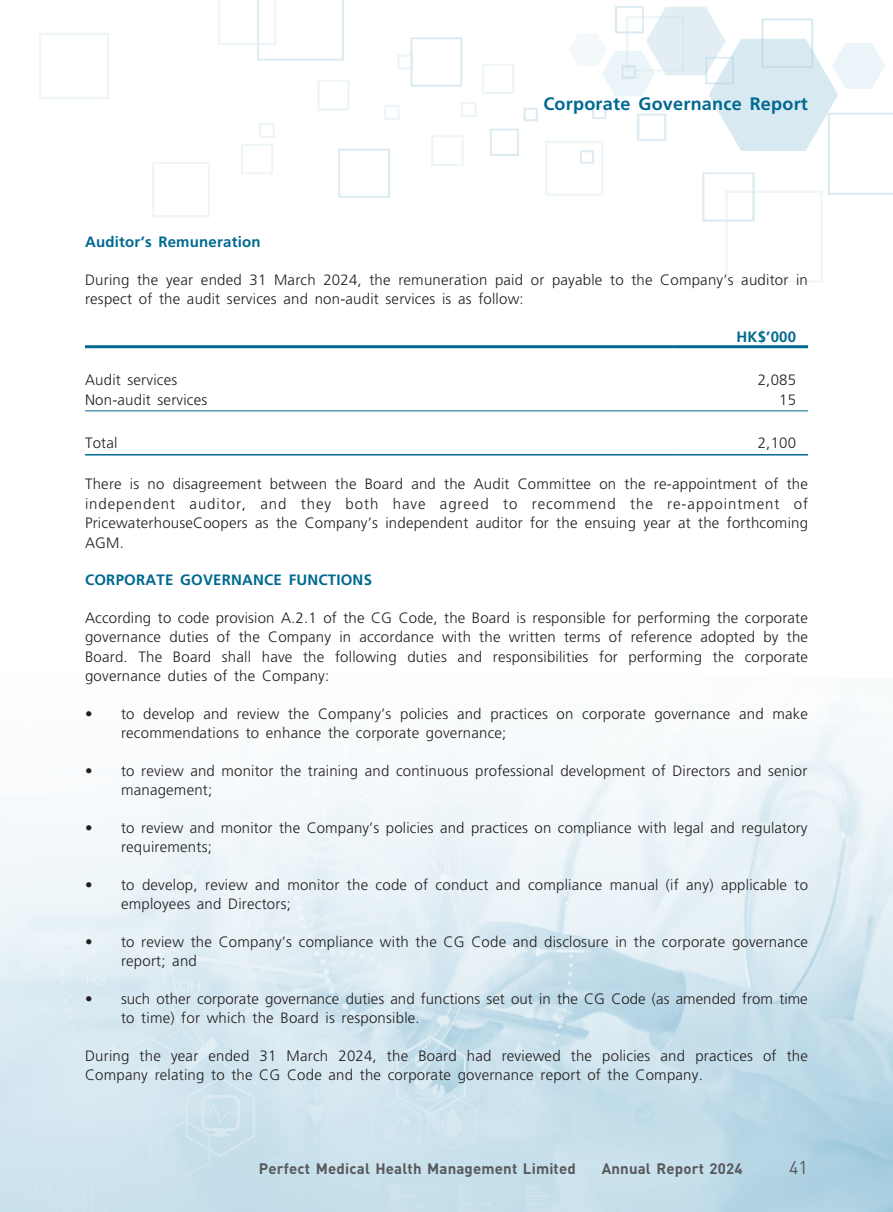
<style>
.page{position:relative;width:893px;height:1212px;background:#fff}
.page>*{position:absolute;margin:0;border:0;box-sizing:border-box;transform-origin:0 0}
.t1{font:700 18px "Frutiger LT Std";letter-spacing:.015em;color:#006991}
.t2{font:18px "DIN";color:#57585a}
._11_P0{font:300 15px/19.5px "Frutiger LT Std";letter-spacing:.015em;color:#231f20}
._07_IN0{font:300 15px/19.5px "Frutiger LT Std";letter-spacing:.015em;color:#231f20}
.t3{font:700 15px "DIN Pro";letter-spacing:.01em;color:#57585a}
._15_Table_Stub{font:300 15px "Frutiger LT Std";letter-spacing:.015em;color:#231f20}
._03_H1{font:700 15px "Frutiger LT Std";letter-spacing:.015em;color:#006991}
._04___H2{font:700 15px "Frutiger LT Std";letter-spacing:.015em;color:#006991}
._01_Body_Text{font:300 15px "Frutiger LT Std";letter-spacing:.015em;color:#231f20}
._01_Body_Text-2{font:700 15px "Frutiger LT Std";color:#006991}
</style>
<div class="page">
<img style="left:0;top:0;width:893px;height:1212px">
<hr style="left:85px;top:345px;width:588px;height:3px;background:#006991">
<hr style="left:673px;top:345px;width:135px;height:3px;background:#006991">
<hr style="left:85px;top:410px;width:588px;height:1px;background:#006991">
<hr style="left:673px;top:410px;width:135px;height:1px;background:#006991">
<hr style="left:85px;top:454px;width:588px;height:1px;background:#006991">
<hr style="left:673px;top:454px;width:135px;height:1px;background:#006991">
<p class="t1" style="left:543px;top:93px;width:266px">Corporate Governance Report</p>
<p class="_04___H2" style="left:85px;top:233px;width:177px">Auditor’s Remuneration</p>
<p class="_11_P0" style="left:85px;top:270px;width:724px">During the year ended 31 March 2024, the remuneration paid or payable to the Company’s auditor in respect of the audit services and non-audit services is as follow:</p>
<p class="_01_Body_Text-2" style="left:736px;top:328px;width:61px">HK$’000</p>
<p class="_15_Table_Stub" style="left:85px;top:372px;width:94px">Audit services</p>
<p class="_01_Body_Text" style="left:758px;top:372px;width:40px">2,085</p>
<p class="_15_Table_Stub" style="left:85px;top:391px;width:124px">Non-audit services</p>
<p class="_01_Body_Text" style="left:779px;top:391px;width:18px">15</p>
<p class="_15_Table_Stub" style="left:85px;top:435px;width:34px">Total</p>
<p class="_01_Body_Text" style="left:758px;top:435px;width:40px">2,100</p>
<p class="_11_P0" style="left:85px;top:474px;width:724px;text-align:justify">There is no disagreement between the Board and the Audit Committee on the re-appointment of the independent auditor, and they both have agreed to recommend the re-appointment of PricewaterhouseCoopers as the Company’s independent auditor for the ensuing year at the forthcoming AGM.</p>
<p class="_03_H1" style="left:85px;top:571px;width:288px">CORPORATE GOVERNANCE FUNCTIONS</p>
<p class="_11_P0" style="left:85px;top:608px;width:725px;text-align:justify">According to code provision A.2.1 of the CG Code, the Board is responsible for performing the corporate governance duties of the Company in accordance with the written terms of reference adopted by the Board. The Board shall have the following duties and responsibilities for performing the corporate governance duties of the Company:</p>
<p class="_07_IN0" style="left:121px;top:704px;width:688px;text-indent:-36px">• to develop and review the Company’s policies and practices on corporate governance and make recommendations to enhance the corporate governance;</p>
<p class="_07_IN0" style="left:121px;top:761px;width:688px;text-indent:-36px">• to review and monitor the training and continuous professional development of Directors and senior management;</p>
<p class="_07_IN0" style="left:121px;top:818px;width:688px;text-indent:-36px">• to review and monitor the Company’s policies and practices on compliance with legal and regulatory requirements;</p>
<p class="_07_IN0" style="left:121px;top:875px;width:688px;text-indent:-36px">• to develop, review and monitor the code of conduct and compliance manual (if any) applicable to employees and Directors;</p>
<p class="_07_IN0" style="left:121px;top:932px;width:688px;text-indent:-36px">• to review the Company’s compliance with the CG Code and disclosure in the corporate governance report; and</p>
<p class="_07_IN0" style="left:121px;top:989px;width:688px;text-indent:-36px">• such other corporate governance duties and functions set out in the CG Code (as amended from time to time) for which the Board is responsible.</p>
<p class="_11_P0" style="left:85px;top:1046px;width:724px">During the year ended 31 March 2024, the Board had reviewed the policies and practices of the<br>Company relating to the CG Code and the corporate governance report of the Company.</p>
<p class="t3" style="left:259px;top:1158px;width:319px">Perfect Medical Health Management Limited</p>
<p class="t3" style="left:602px;top:1158px;width:142px">Annual Report 2024</p>
<p class="t2" style="left:789px;top:1156px;width:20px">41</p>
</div>
